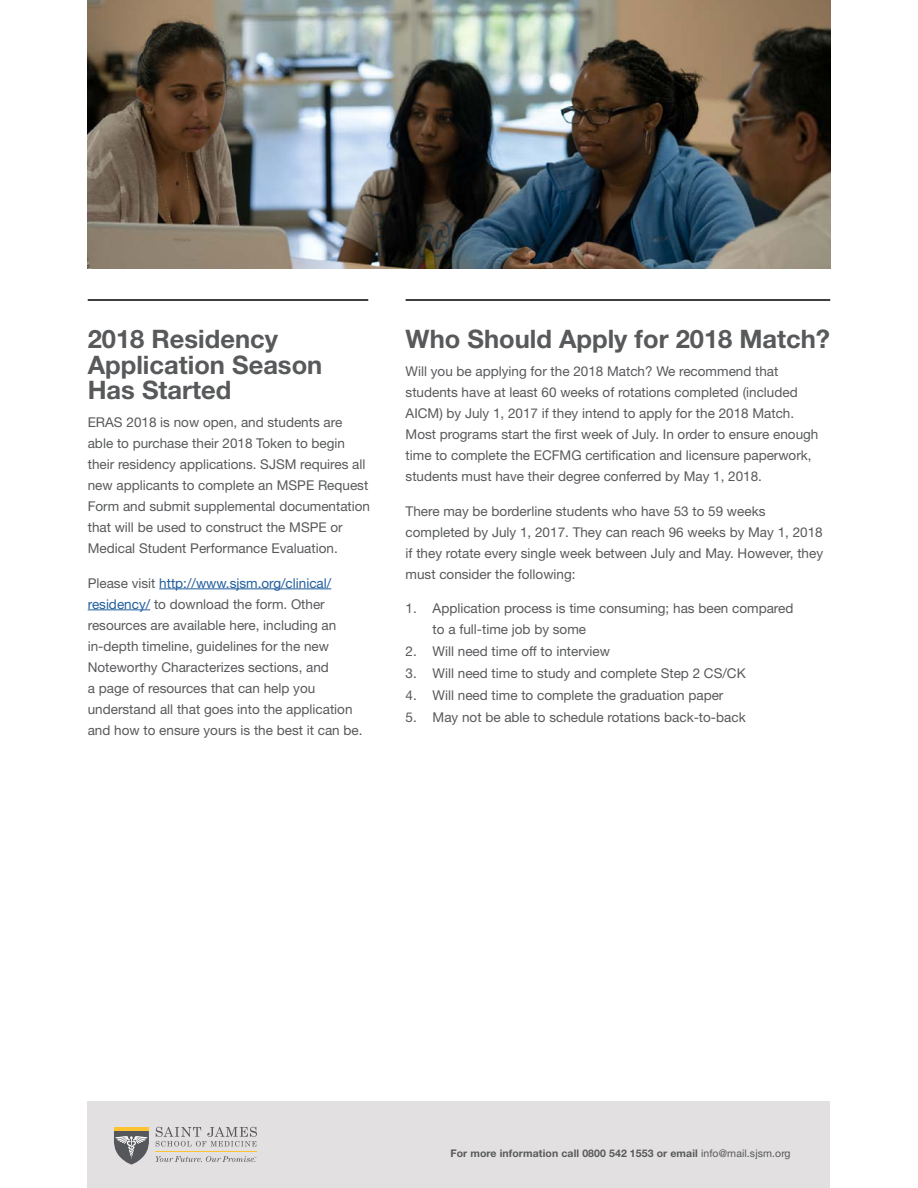
<style>
.page{position:relative;width:918px;height:1188px;background:#fff}
.page>*{position:absolute;margin:0;border:0;box-sizing:border-box;transform-origin:0 0}
.t1{font:700 25.5px/25.5px "Helvetica Neue LT Std";color:#58595b}
.t2{font:13.5px/21px "Helvetica Neue LT Std";color:#58595b}
.t3{font:700 10.5px "Helvetica Neue";letter-spacing:.01em;color:#58595b}
.s1{color:#215e9e}
.s2{font-family:"Helvetica Neue LT Std";font-weight:400}
</style>
<div class="page">
<div style="left:88px;top:1101px;width:742px;height:87px;background:#e2e0e0"></div>
<hr style="left:114px;top:1127px;width:35px;height:3px;background:#fec232">
<svg style="left:114px;top:1131px;width:35px;height:33px"></svg>
<hr style="left:156px;top:1151px;width:101px;height:1px;background:#fec232">
<svg style="left:156px;top:1127px;width:101px;height:19px"></svg>
<svg style="left:156px;top:1156px;width:100px;height:6px"></svg>
<img style="left:88px;top:0;width:742px;height:269px">
<hr style="left:159px;top:589px;width:172px;height:1px;background:#215e9e">
<hr style="left:88px;top:610px;width:62px;height:1px;background:#215e9e">
<hr style="left:88px;top:299px;width:280px;height:2px;background:#000">
<hr style="left:406px;top:299px;width:424px;height:2px;background:#000">
<h1 class="t1" style="left:88px;top:326px;width:236px">2018 Residency<br>Application Season<br>Has Started</h1>
<p class="t2" style="left:88px;top:412px;width:284px">ERAS 2018 is now open, and students are able to purchase their 2018 Token to begin their residency applications. SJSM requires all new applicants to complete an MSPE Request Form and submit supplemental documentation that will be used to construct the MSPE or Medical Student Performance Evaluation.</p>
<p class="t2" style="left:88px;top:572px;width:276px">Please visit <span class="s1">http://www.sjsm.org/clinical/ residency/</span> to download the form. Other resources are available here, including an in-depth timeline, guidelines for the new Noteworthy Characterizes sections, and<br>a page of resources that can help you understand all that goes into the application and how to ensure yours is the best it can be.</p>
<h1 class="t1" style="left:406px;top:326px;width:426px">Who Should Apply for 2018 Match?</h1>
<p class="t2" style="left:406px;top:361px;width:414px">Will you be applying for the 2018 Match? We recommend that students have at least 60 weeks of rotations completed (included AICM) by July 1, 2017 if they intend to apply for the 2018 Match.<br>Most programs start the first week of July. In order to ensure enough time to complete the ECFMG certification and licensure paperwork, students must have their degree conferred by May 1, 2018.</p>
<p class="t2" style="left:406px;top:500px;width:419px">There may be borderline students who have 53 to 59 weeks completed by July 1, 2017. They can reach 96 weeks by May 1, 2018 if they rotate every single week between July and May. However, they must consider the following:</p>
<p class="t2" style="left:433px;top:598px;width:362px;text-indent:-27px">1. Application process is time consuming; has been compared to a full-time job by some</p>
<p class="t2" style="left:406px;top:641px;width:206px">2. Will need time off to interview</p>
<p class="t2" style="left:406px;top:663px;width:342px">3. Will need time to study and complete Step 2 CS/CK</p>
<p class="t2" style="left:406px;top:685px;width:319px">4. Will need time to complete the graduation paper</p>
<p class="t2" style="left:406px;top:707px;width:342px">5. May not be able to schedule rotations back-to-back</p>
<p class="t3" style="left:450px;top:1147px;width:342px">For more information call 0800 542 1553 or email <span class="s2">info@mail.sjsm.org</span></p>
</div>
